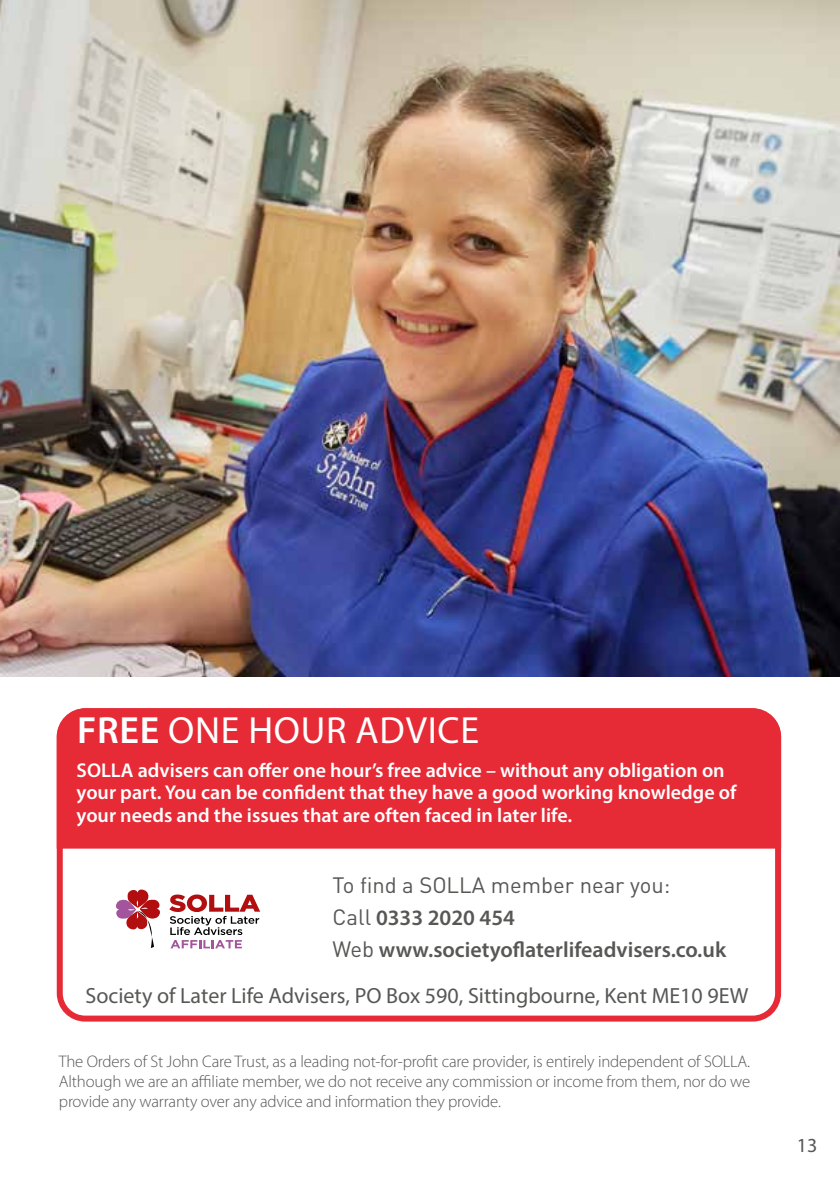
<style>
.page{position:relative;width:840px;height:1191px;background:#fff}
.page>*{position:absolute;margin:0;border:0;box-sizing:border-box;transform-origin:0 0}
.t1{font:38px "Myriad Pro";letter-spacing:.02em;color:#fff}
.t2{font:22px "Myriad Pro";color:#575756}
.t3{font:600 22px/31.6px "Myriad Pro";color:#575756}
.t4{font:22px "DIN Pro";color:#575756}
.t5{font:600 20px/22.6px "Myriad Pro";color:#fff}
.t6{font:20px "Myriad Pro";color:#575756}
.t7{font:300 16.8px/20px "Myriad Pro";letter-spacing:-.01em;color:#575756;text-align:justify}
.s1{font-weight:600}
.s2{font-family:"DIN Pro";font-weight:400}
</style>
<div class="page">
<img style="left:0;top:0;width:839px;height:677px">
<div style="left:57px;top:708px;width:723px;height:313px;border:6px solid #e62a36;border-radius:25px"></div>
<div style="left:56px;top:708px;width:725px;height:141px;background:#e62a36"></div>
<svg style="left:169px;top:894px;width:91px;height:54px"></svg>
<svg style="left:116px;top:889px;width:44px;height:59px"></svg>
<h1 class="t1" style="left:77px;top:706px;width:403px"><span class="s1">FREE</span> ONE HOUR ADVICE</h1>
<p class="t5" style="left:77px;top:758px;width:661px">SOLLA advisers can offer one hour’s free advice – without any obligation on your part. You can be confident that they have a good working knowledge of your needs and the issues that are often faced in later life.</p>
<h2 class="t4" style="left:332px;top:870px;width:339px">To find a SOLLA member near you:</h2>
<h2 class="t3" style="left:332px;top:901px;width:395px"><span class="s2">Call</span> 0333 2020 454<br><span class="s2">Web</span> www.societyoflaterlifeadvisers.co.uk</h2>
<h2 class="t2" style="left:85px;top:982px;width:664px">Society of Later Life Advisers, PO Box 590, Sittingbourne, Kent ME10 9EW</h2>
<p class="t7" style="left:59px;top:1051px;width:692px">The Orders of St John Care Trust, as a leading not-for-profit care provider, is entirely independent of SOLLA.<br>Although we are an affiliate member, we do not receive any commission or income from them, nor do we provide any warranty over any advice and information they provide.</p>
<p class="t6" style="left:796px;top:1133px;width:22px">13</p>
</div>
